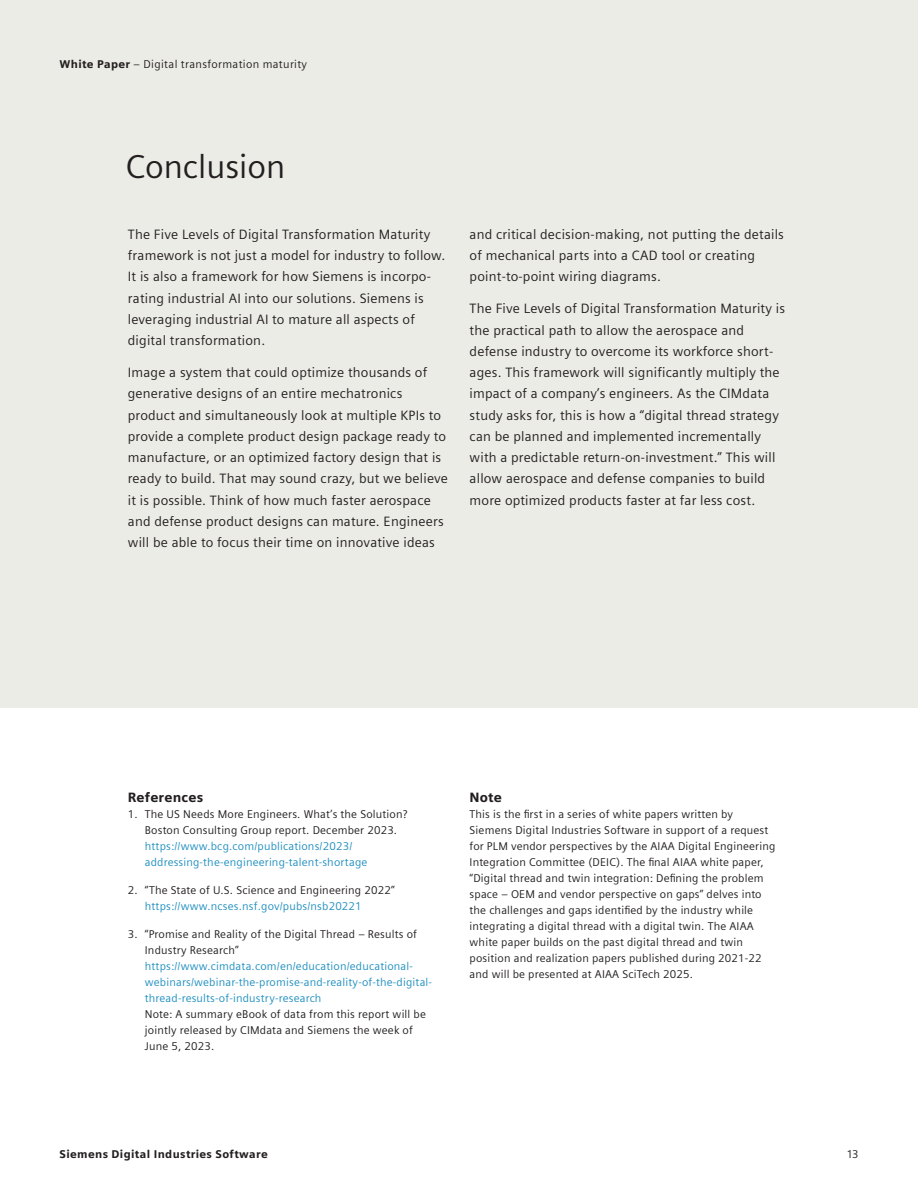
<style>
.page{position:relative;width:918px;height:1188px;background:#fff}
.page>*{position:absolute;margin:0;border:0;box-sizing:border-box;transform-origin:0 0}
.Inside_Headline_22pt_120{font:33px "Siemens Sans";color:#231f20}
.Body_Copy_9pt_5mm{font:13.5px/21.3px "Siemens Sans";letter-spacing:.015em;color:#231f20}
.Body_Subhead_9pt_5mm{font:900 13.5px "Siemens Sans";letter-spacing:.015em;color:#231f20}
.References_Footnotes_7_5pt{font:11.25px/15.9px "Siemens Sans";letter-spacing:.015em;color:#231f20}
.t1{font:900 11.25px "Siemens Sans";letter-spacing:.03em;color:#231f20}
.s1{font-weight:900}
.s2{color:#218fc0}
</style>
<div class="page">
<div style="left:0;top:0;width:918px;height:708px;background:#ecece7"></div>
<p class="References_Footnotes_7_5pt" style="left:60px;top:55px;width:249px"><span class="s1">White Paper</span> – Digital transformation maturity</p>
<p class="Inside_Headline_22pt_120" style="left:126px;top:142px;width:161px">Conclusion</p>
<p class="Body_Copy_9pt_5mm" style="left:128px;top:223px;width:319px">The Five Levels of Digital Transformation Maturity framework is not just a model for industry to follow.<br>It is also a framework for how Siemens is incorpo&shy;rating industrial AI into our solutions. Siemens is leveraging industrial AI to mature all aspects of digital transformation.</p>
<p class="Body_Copy_9pt_5mm" style="left:128px;top:361px;width:322px">Image a system that could optimize thousands of generative designs of an entire mechatronics product and simultaneously look at multiple KPIs to provide a complete product design package ready to manufacture, or an optimized factory design that is ready to build. That may sound crazy, but we believe it is possible. Think of how much faster aerospace and defense product designs can mature. Engineers will be able to focus their time on innovative ideas</p>
<p class="Body_Copy_9pt_5mm" style="left:470px;top:223px;width:316px">and critical decision-making, not putting the details of mechanical parts into a CAD tool or creating point-to-point wiring diagrams.</p>
<p class="Body_Copy_9pt_5mm" style="left:470px;top:297px;width:317px">The Five Levels of Digital Transformation Maturity is the practical path to allow the aerospace and defense industry to overcome its workforce short&shy;ages. This framework will significantly multiply the impact of a company’s engineers. As the CIMdata study asks for, this is how a “digital thread strategy can be planned and implemented incrementally with a predictable return-on-investment.” This will allow aerospace and defense companies to build more optimized products faster at far less cost.</p>
<p class="Body_Subhead_9pt_5mm" style="left:128px;top:787px;width:77px">References</p>
<p class="References_Footnotes_7_5pt" style="left:145px;top:806px;width:264px;text-indent:-17px">1. The US Needs More Engineers. What’s the Solution?<br>Boston Consulting Group report. December 2023. <span class="s2">https://www.bcg.com/publications/2023/ addressing-the-engineering-talent-shortage</span></p>
<p class="References_Footnotes_7_5pt" style="left:145px;top:881px;width:251px;text-indent:-17px">2. “The State of U.S. Science and Engineering 2022” <span class="s2">https://www.ncses.nsf.gov/pubs/nsb20221</span></p>
<p class="References_Footnotes_7_5pt" style="left:145px;top:925px;width:289px;text-indent:-17px">3. “Promise and Reality of the Digital Thread – Results of Industry Research” <span class="s2">https://www.cimdata.com/en/education/educational&shy;webinars/webinar-the-promise-and-reality-of-the-digital&shy;thread-results-of-industry-research<br></span>Note: A summary eBook of data from this report will be jointly released by CIMdata and Siemens the week of June 5, 2023.</p>
<p class="Body_Subhead_9pt_5mm" style="left:470px;top:787px;width:34px">Note</p>
<p class="References_Footnotes_7_5pt" style="left:470px;top:806px;width:307px">This is the first in a series of white papers written by Siemens Digital Industries Software in support of a request for PLM vendor perspectives by the AIAA Digital Engineering Integration Committee (DEIC). The final AIAA white paper, “Digital thread and twin integration: Defining the problem space – OEM and vendor perspective on gaps” delves into the challenges and gaps identified by the industry while integrating a digital thread with a digital twin. The AIAA white paper builds on the past digital thread and twin position and realization papers published during 2021-22 and will be presented at AIAA SciTech 2025.</p>
<p class="t1" style="left:60px;top:1145px;width:210px">Siemens Digital Industries Software</p>
<p class="References_Footnotes_7_5pt" style="left:848px;top:1146px;width:12px">13</p>
</div>
